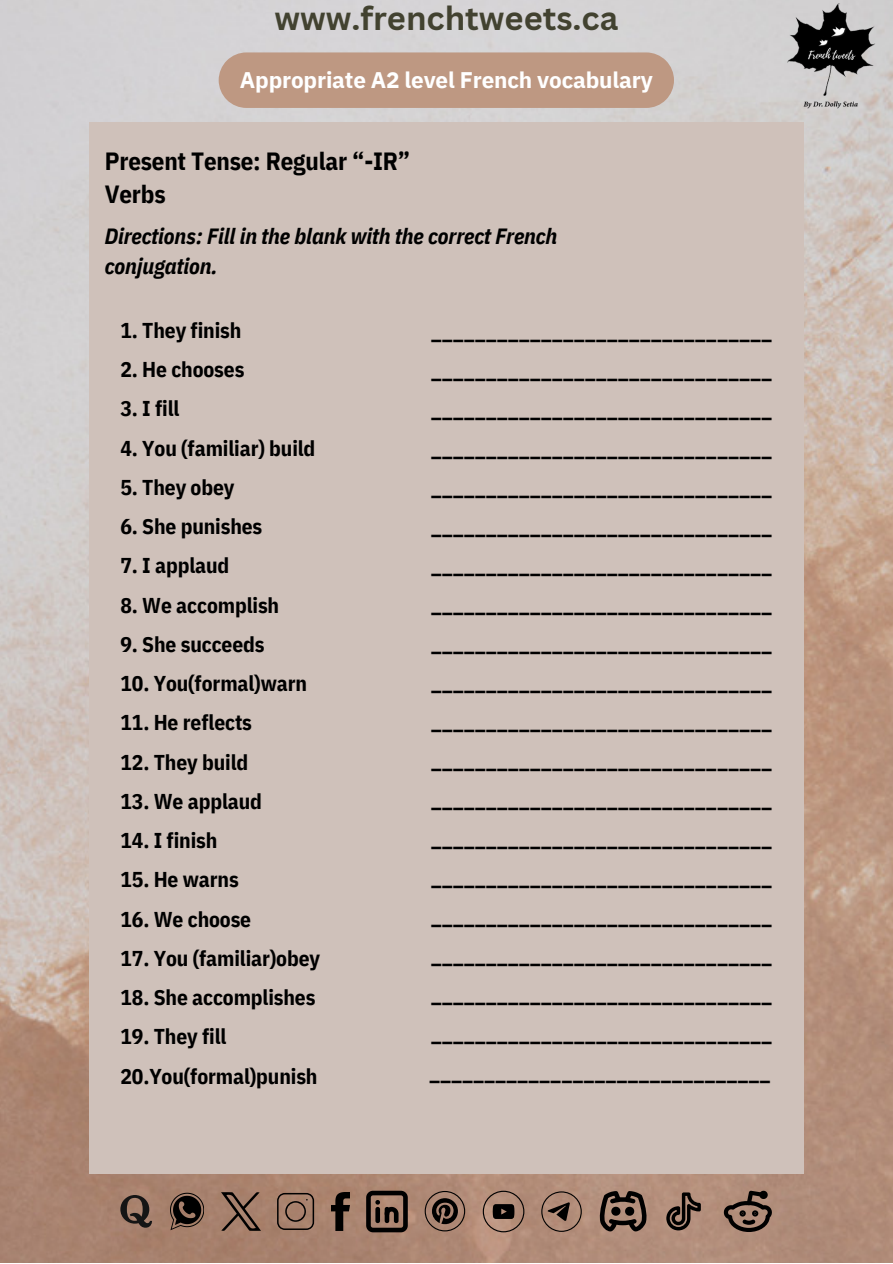
<style>
.page{position:relative;width:893px;height:1264px;background:#fff}
.page>*{position:absolute;margin:0;border:0;box-sizing:border-box;transform-origin:0 0}
.t1{font:700 32.55px "Canva Sans";color:#424230}
.t2{font:700 24.9px/33.8px "IBM Plex Sans Cond";letter-spacing:-.005em;color:#000}
.t3{font:700 22.5px "IBM Plex Sans";letter-spacing:-.01em;color:#fff}
.t4{font:700 22.35px/39px "IBM Plex Sans Cond";color:#000;text-align:justify}
.t5{font:italic 700 22.05px/30.3px "IBM Plex Sans Cond";letter-spacing:-.005em;color:#000}
.t6{font:700 21.45px "IBM Plex Sans Cond";letter-spacing:-.005em;color:#000}
</style>
<div class="page">
<img style="left:0;top:0;width:892px;height:1262px">
<svg style="left:277px;top:1192px;width:37px;height:37px"></svg>
<img style="left:331px;top:1192px;width:18px;height:38px">
<svg style="left:366px;top:1190px;width:42px;height:42px"></svg>
<svg style="left:424px;top:1190px;width:41px;height:41px"></svg>
<svg style="left:482px;top:1190px;width:42px;height:42px"></svg>
<svg style="left:541px;top:1191px;width:40px;height:40px"></svg>
<svg style="left:598px;top:1190px;width:49px;height:41px"></svg>
<svg style="left:666px;top:1192px;width:34px;height:38px"></svg>
<img style="left:170px;top:1191px;width:34px;height:40px">
<svg style="left:723px;top:1190px;width:48px;height:41px"></svg>
<svg style="left:120px;top:1194px;width:33px;height:33px"></svg>
<img style="left:221px;top:1192px;width:39px;height:37px">
<div style="left:89px;top:122px;width:714px;height:1051px;background:#cfc1ba"></div>
<img style="left:772px;top:1px;width:112px;height:112px">
<div style="left:219px;top:52px;width:455px;height:56px;background:#be9882"></div>
<p class="t1" style="left:274px;top:-4px;width:345px">www.frenchtweets.ca</p>
<p class="t3" style="left:240px;top:65px;width:414px">Appropriate A2 level French vocabulary</p>
<p class="t2" style="left:105px;top:143px;width:307px">Present Tense: Regular “-IR”<br>Verbs</p>
<p class="t5" style="left:105px;top:220px;width:454px">Directions: Fill in the blank with the correct French conjugation.</p>
<p class="t6" style="left:120px;top:316px;width:122px">1. They finish</p>
<p class="t6" style="left:120px;top:355px;width:125px">2. He chooses</p>
<p class="t6" style="left:120px;top:394px;width:61px">3. I fill</p>
<p class="t6" style="left:120px;top:434px;width:196px">4. You (familiar) build</p>
<p class="t6" style="left:120px;top:473px;width:115px">5. They obey</p>
<p class="t6" style="left:120px;top:512px;width:143px">6. She punishes</p>
<p class="t6" style="left:120px;top:551px;width:110px">7. I applaud</p>
<p class="t6" style="left:120px;top:590px;width:160px">8. We accomplish</p>
<p class="t6" style="left:120px;top:630px;width:146px">9. She succeeds</p>
<p class="t6" style="left:120px;top:669px;width:188px">10. You(formal)warn</p>
<p class="t6" style="left:120px;top:708px;width:133px">11. He reflects</p>
<p class="t6" style="left:120px;top:747px;width:129px">12. They build</p>
<p class="t6" style="left:120px;top:787px;width:143px">13. We applaud</p>
<p class="t6" style="left:120px;top:826px;width:98px">14. I finish</p>
<p class="t6" style="left:120px;top:865px;width:120px">15. He warns</p>
<p class="t6" style="left:120px;top:904px;width:132px">16. We choose</p>
<p class="t6" style="left:120px;top:944px;width:201px">17. You (familiar)obey</p>
<p class="t6" style="left:120px;top:983px;width:196px">18. She accomplishes</p>
<p class="t6" style="left:120px;top:1022px;width:107px">19. They fill</p>
<p class="t6" style="left:120px;top:1061px;width:198px">20.You(formal)punish</p>
<p class="t4" style="left:429px;top:310px;width:344px">_______________________________ _______________________________ _______________________________ _______________________________ _______________________________ _______________________________ _______________________________ _______________________________ _______________________________ _______________________________ _______________________________ _______________________________ _______________________________ _______________________________ _______________________________ _______________________________ _______________________________ _______________________________ _______________________________ _______________________________</p>
</div>
